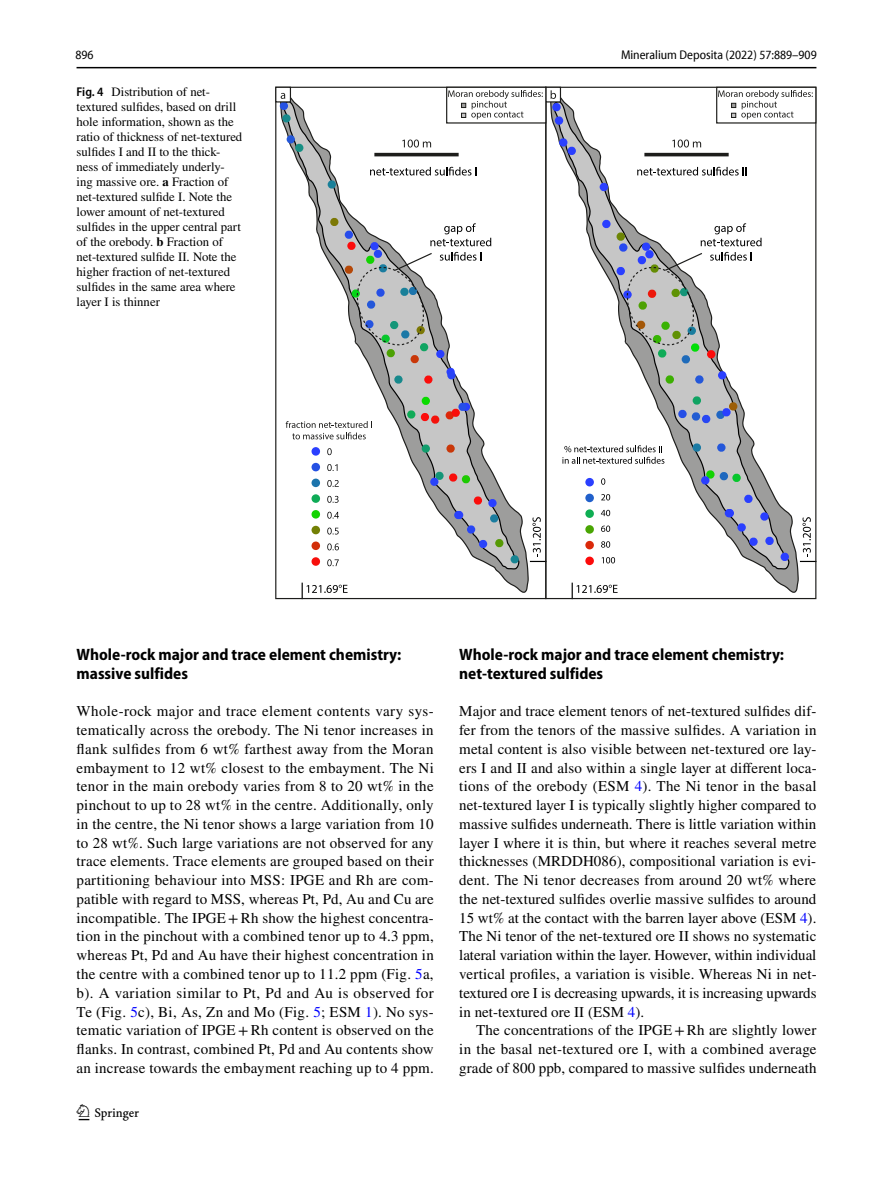
<style>
.page{position:relative;width:893px;height:1187px;background:#fff}
.page>*{position:absolute;margin:0;border:0;box-sizing:border-box;transform-origin:0 0}
.t1{font:22.5px "Springnew Regular 2";color:#000}
.t2{font:700 semi-condensed 16.5px/18.8px "Myriad Pro";color:#000}
.t3{font:15px/18.8px "STIX";letter-spacing:.005em;color:#000;text-align:justify}
.t4{font:12.75px/15px "STIX";color:#000}
.t5{font:semi-condensed 12.75px "Myriad Pro Unic";color:#000}
.s1{font-family:"Myriad Pro";font-weight:600;font-stretch:semi-condensed}
.s2{font-weight:700}
.s3{color:#00f}
</style>
<div class="page">
<hr style="left:77px;top:67px;width:739px;height:1px;background:#000">
<svg style="left:548px;top:89px;width:251px;height:505px"></svg>
<svg style="left:552px;top:100px;width:238px;height:470px"></svg>
<hr style="left:644px;top:153px;width:85px;height:3px;background:#1d1d1b">
<svg style="left:672px;top:139px;width:29px;height:8px"></svg>
<svg style="left:278px;top:97px;width:251px;height:497px"></svg>
<svg style="left:282px;top:100px;width:238px;height:470px"></svg>
<hr style="left:374px;top:153px;width:85px;height:3px;background:#1d1d1b">
<svg style="left:402px;top:139px;width:29px;height:8px"></svg>
<div style="left:312px;top:447px;width:8px;height:8px;background:#2a3fff;border-radius:50%"></div>
<svg style="left:327px;top:448px;width:5px;height:7px"></svg>
<div style="left:312px;top:463px;width:8px;height:8px;background:#2551e3;border-radius:50%"></div>
<svg style="left:327px;top:464px;width:10px;height:7px"></svg>
<div style="left:312px;top:478px;width:8px;height:9px;background:#1c74ac;border-radius:50%"></div>
<svg style="left:327px;top:480px;width:12px;height:7px"></svg>
<div style="left:312px;top:494px;width:8px;height:9px;background:#0fab57;border-radius:50%"></div>
<svg style="left:327px;top:496px;width:12px;height:6px"></svg>
<div style="left:312px;top:510px;width:8px;height:8px;background:#13d301;border-radius:50%"></div>
<svg style="left:327px;top:511px;width:12px;height:7px"></svg>
<div style="left:312px;top:525px;width:8px;height:9px;background:#738005;border-radius:50%"></div>
<svg style="left:327px;top:527px;width:12px;height:7px"></svg>
<div style="left:312px;top:541px;width:8px;height:9px;background:#d22f09;border-radius:50%"></div>
<svg style="left:327px;top:543px;width:12px;height:7px"></svg>
<div style="left:312px;top:557px;width:8px;height:8px;background:#f70f0b;border-radius:50%"></div>
<svg style="left:327px;top:559px;width:12px;height:7px"></svg>
<svg style="left:446px;top:444px;width:9px;height:9px"></svg>
<svg style="left:330px;top:218px;width:8px;height:8px"></svg>
<svg style="left:407px;top:410px;width:8px;height:9px"></svg>
<svg style="left:422px;top:444px;width:8px;height:9px"></svg>
<svg style="left:328px;top:180px;width:8px;height:9px"></svg>
<svg style="left:422px;top:396px;width:8px;height:9px"></svg>
<svg style="left:421px;top:413px;width:18px;height:11px"></svg>
<svg style="left:446px;top:402px;width:24px;height:17px"></svg>
<svg style="left:430px;top:471px;width:40px;height:15px"></svg>
<svg style="left:287px;top:135px;width:16px;height:17px"></svg>
<svg style="left:511px;top:555px;width:8px;height:8px"></svg>
<svg style="left:454px;top:496px;width:49px;height:52px"></svg>
<svg style="left:562px;top:445px;width:102px;height:18px"></svg>
<div style="left:585px;top:478px;width:9px;height:8px;background:#2a3fff;border-radius:50%"></div>
<svg style="left:601px;top:478px;width:4px;height:6px"></svg>
<div style="left:585px;top:493px;width:9px;height:9px;background:#2160cb;border-radius:50%"></div>
<svg style="left:601px;top:494px;width:9px;height:6px"></svg>
<div style="left:585px;top:509px;width:9px;height:9px;background:#0eae53;border-radius:50%"></div>
<svg style="left:601px;top:510px;width:9px;height:6px"></svg>
<div style="left:585px;top:525px;width:9px;height:8px;background:#49a503;border-radius:50%"></div>
<svg style="left:601px;top:525px;width:9px;height:7px"></svg>
<div style="left:585px;top:541px;width:9px;height:8px;background:#da290a;border-radius:50%"></div>
<svg style="left:601px;top:541px;width:9px;height:6px"></svg>
<div style="left:585px;top:556px;width:9px;height:9px;background:#fc0b0b;border-radius:50%"></div>
<svg style="left:602px;top:557px;width:13px;height:6px"></svg>
<svg style="left:666px;top:375px;width:8px;height:9px"></svg>
<svg style="left:717px;top:443px;width:8px;height:9px"></svg>
<svg style="left:602px;top:219px;width:9px;height:9px"></svg>
<svg style="left:695px;top:375px;width:9px;height:9px"></svg>
<svg style="left:693px;top:443px;width:8px;height:9px"></svg>
<svg style="left:600px;top:183px;width:8px;height:8px"></svg>
<svg style="left:678px;top:396px;width:32px;height:27px"></svg>
<svg style="left:718px;top:371px;width:8px;height:8px"></svg>
<svg style="left:716px;top:402px;width:21px;height:17px"></svg>
<svg style="left:701px;top:470px;width:13px;height:14px"></svg>
<svg style="left:720px;top:472px;width:21px;height:10px"></svg>
<svg style="left:559px;top:138px;width:17px;height:17px"></svg>
<svg style="left:725px;top:494px;width:49px;height:52px"></svg>
<svg style="left:780px;top:552px;width:9px;height:9px"></svg>
<svg style="left:617px;top:223px;width:145px;height:140px"></svg>
<svg style="left:637px;top:167px;width:109px;height:8px"></svg>
<svg style="left:800px;top:517px;width:14px;height:45px"></svg>
<svg style="left:572px;top:583px;width:46px;height:14px"></svg>
<svg style="left:530px;top:517px;width:14px;height:45px"></svg>
<svg style="left:302px;top:583px;width:46px;height:14px"></svg>
<div style="left:275px;top:87px;width:271px;height:512px;border:1px solid #1d1d1b"></div>
<svg style="left:286px;top:421px;width:86px;height:18px"></svg>
<svg style="left:370px;top:167px;width:106px;height:8px"></svg>
<div style="left:275px;top:87px;width:16px;height:15px;background:#fff;border:1px solid #1d1d1b"></div>
<svg style="left:280px;top:93px;width:11px;height:30px"></svg>
<svg style="left:546px;top:87px;width:15px;height:15px"></svg>
<svg style="left:551px;top:90px;width:12px;height:35px"></svg>
<svg style="left:345px;top:223px;width:146px;height:161px"></svg>
<div style="left:446px;top:87px;width:100px;height:36px;background:#fff;border:1px solid #1d1d1b"></div>
<svg style="left:448px;top:90px;width:95px;height:29px"></svg>
<div style="left:716px;top:87px;width:100px;height:36px;background:#fff;border:1px solid #1d1d1b"></div>
<svg style="left:718px;top:90px;width:95px;height:29px"></svg>
<p class="t5" style="left:76px;top:50px;width:20px">896</p>
<p class="t5" style="left:621px;top:50px;width:197px">Mineralium Deposita (2022) 57:889–909</p>
<p class="t4" style="left:77px;top:85px;width:167px"><span class="s1">Fig. 4</span> Distribution of net&shy;textured sulfides, based on drill hole information, shown as the ratio of thickness of net-textured sulfides I and II to the thick&shy;ness of immediately underly&shy;ing massive ore. <span class="s2">a</span> Fraction of net-textured sulfide I. Note the lower amount of net-textured sulfides in the upper central part of the orebody. <span class="s2">b</span> Fraction of net-textured sulfide II. Note the higher fraction of net-textured sulfides in the same area where layer I is thinner</p>
<p class="t2" style="left:77px;top:645px;width:326px">Whole‑rock major and trace element chemistry: massive sulfides</p>
<p class="t3" style="left:77px;top:703px;width:359px">Whole-rock major and trace element contents vary sys&shy;tematically across the orebody. The Ni tenor increases in flank sulfides from 6 wt% farthest away from the Moran embayment to 12 wt% closest to the embayment. The Ni tenor in the main orebody varies from 8 to 20 wt% in the pinchout to up to 28 wt% in the centre. Additionally, only in the centre, the Ni tenor shows a large variation from 10 to 28 wt%. Such large variations are not observed for any trace elements. Trace elements are grouped based on their partitioning behaviour into MSS: IPGE and Rh are com&shy;patible with regard to MSS, whereas Pt, Pd, Au and Cu are incompatible. The IPGE+Rh show the highest concentra&shy;tion in the pinchout with a combined tenor up to 4.3 ppm, whereas Pt, Pd and Au have their highest concentration in the centre with a combined tenor up to 11.2 ppm (Fig. <span class="s3">5</span>a, b). A variation similar to Pt, Pd and Au is observed for Te (Fig. <span class="s3">5</span>c), Bi, As, Zn and Mo (Fig. <span class="s3">5</span>; ESM <span class="s3">1</span>). No sys&shy;tematic variation of IPGE+Rh content is observed on the flanks. In contrast, combined Pt, Pd and Au contents show an increase towards the embayment reaching up to 4 ppm.</p>
<h1 class="t1" style="left:79px;top:1104px;width:62px">1 3</h1>
<p class="t2" style="left:459px;top:645px;width:326px">Whole‑rock major and trace element chemistry: net‑textured sulfides</p>
<p class="t3" style="left:459px;top:703px;width:359px">Major and trace element tenors of net-textured sulfides dif&shy;fer from the tenors of the massive sulfides. A variation in metal content is also visible between net-textured ore lay&shy;ers I and II and also within a single layer at different loca&shy;tions of the orebody (ESM <span class="s3">4</span>). The Ni tenor in the basal net-textured layer I is typically slightly higher compared to massive sulfides underneath. There is little variation within layer I where it is thin, but where it reaches several metre thicknesses (MRDDH086), compositional variation is evi&shy;dent. The Ni tenor decreases from around 20 wt% where the net-textured sulfides overlie massive sulfides to around 15 wt% at the contact with the barren layer above (ESM <span class="s3">4</span>).<br>The Ni tenor of the net-textured ore II shows no systematic lateral variation within the layer. However, within individual vertical profiles, a variation is visible. Whereas Ni in net&shy;textured ore I is decreasing upwards, it is increasing upwards in net-textured ore II (ESM <span class="s3">4</span>).</p>
<p class="t3" style="left:459px;top:1021px;width:359px;text-indent:17px">The concentrations of the IPGE+Rh are slightly lower in the basal net-textured ore I, with a combined average grade of 800 ppb, compared to massive sulfides underneath</p>
</div>
